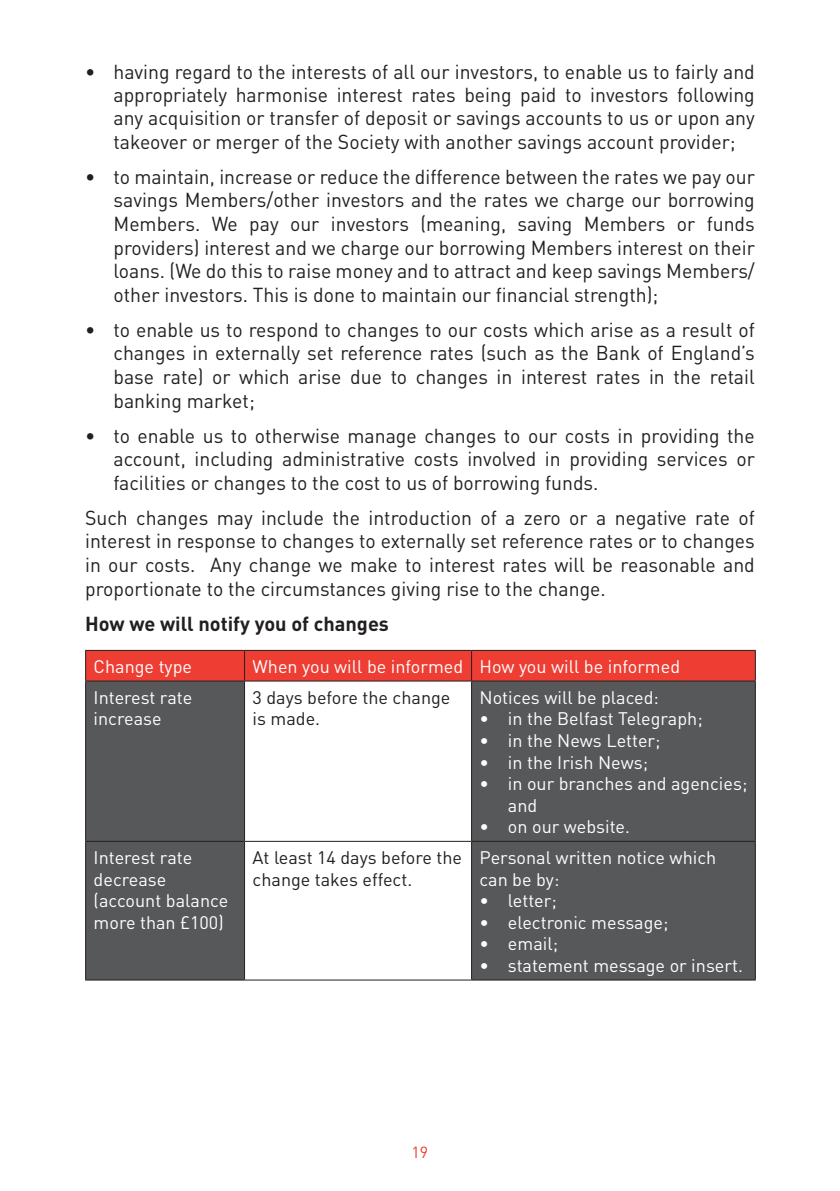
<style>
.page{position:relative;width:840px;height:1191px;background:#fff}
.page>*{position:absolute;margin:0;border:0;box-sizing:border-box;transform-origin:0 0}
.t1{font:20px/23.6px "DIN";color:#231f20;text-align:justify}
.t2{font:700 20px "DIN";color:#231f20}
.t3{font:18px/21.6px "DIN";color:#fff}
.t4{font:18px/21.6px "DIN";color:#231f20}
.t5{font:16px "DIN";color:#ee3e34}
</style>
<div class="page">
<svg style="left:86px;top:681px;width:668px;height:298px;fill:#57585a"></svg>
<div style="left:85px;top:650px;width:670px;height:30px;background:#ee3e34"></div>
<hr style="left:85px;top:680px;width:159px;height:1px;background:#231f20">
<hr style="left:85px;top:681px;width:1px;height:160px;background:#231f20">
<hr style="left:244px;top:680px;width:227px;height:1px;background:#231f20">
<hr style="left:244px;top:681px;width:1px;height:160px;background:#231f20">
<hr style="left:471px;top:680px;width:284px;height:1px;background:#231f20">
<hr style="left:471px;top:681px;width:1px;height:160px;background:#231f20">
<hr style="left:754px;top:681px;width:1px;height:160px;background:#231f20">
<hr style="left:85px;top:841px;width:159px;height:1px;background:#231f20">
<hr style="left:85px;top:842px;width:1px;height:137px;background:#231f20">
<hr style="left:244px;top:841px;width:227px;height:1px;background:#231f20">
<hr style="left:244px;top:842px;width:1px;height:137px;background:#231f20">
<hr style="left:471px;top:841px;width:284px;height:1px;background:#231f20">
<hr style="left:471px;top:842px;width:1px;height:137px;background:#231f20">
<hr style="left:754px;top:842px;width:1px;height:137px;background:#231f20">
<hr style="left:85px;top:979px;width:159px;height:1px;background:#231f20">
<hr style="left:244px;top:979px;width:227px;height:1px;background:#231f20">
<hr style="left:471px;top:979px;width:284px;height:1px;background:#231f20">
<p class="t1" style="left:113px;top:59px;width:642px;text-indent:-28px">• having regard to the interests of all our investors, to enable us to fairly and appropriately harmonise interest rates being paid to investors following any acquisition or transfer of deposit or savings accounts to us or upon any takeover or merger of the Society with another savings account provider;</p>
<p class="t1" style="left:113px;top:164px;width:642px;text-indent:-28px">• to maintain, increase or reduce the difference between the rates we pay our savings Members/other investors and the rates we charge our borrowing Members. We pay our investors (meaning, saving Members or funds providers) interest and we charge our borrowing Members interest on their loans. (We do this to raise money and to attract and keep savings Members/ other investors. This is done to maintain our financial strength);</p>
<p class="t1" style="left:113px;top:317px;width:642px;text-indent:-28px">• to enable us to respond to changes to our costs which arise as a result of changes in externally set reference rates (such as the Bank of England’s base rate) or which arise due to changes in interest rates in the retail banking market;</p>
<p class="t1" style="left:113px;top:423px;width:642px;text-indent:-28px">• to enable us to otherwise manage changes to our costs in providing the account, including administrative costs involved in providing services or facilities or changes to the cost to us of borrowing funds.</p>
<p class="t1" style="left:85px;top:505px;width:670px">Such changes may include the introduction of a zero or a negative rate of interest in response to changes to externally set reference rates or to changes in our costs. Any change we make to interest rates will be reasonable and proportionate to the circumstances giving rise to the change.</p>
<p class="t2" style="left:85px;top:610px;width:305px">How we will notify you of changes</p>
<p class="t3" style="left:94px;top:655px;width:100px">Change type</p>
<p class="t3" style="left:252px;top:655px;width:429px">When you will be informed How you will be informed</p>
<p class="t3" style="left:94px;top:686px;width:100px">Interest rate increase</p>
<p class="t4" style="left:252px;top:686px;width:199px">3 days before the change is made.</p>
<p class="t3" style="left:479px;top:686px;width:181px">Notices will be placed:</p>
<p class="t3" style="left:479px;top:707px;width:224px">• in the Belfast Telegraph;</p>
<p class="t3" style="left:479px;top:729px;width:182px">• in the News Letter;</p>
<p class="t3" style="left:479px;top:751px;width:170px">• in the Irish News;</p>
<p class="t3" style="left:507px;top:772px;width:241px;text-indent:-28px">• in our branches and agencies; and</p>
<p class="t3" style="left:479px;top:815px;width:152px">• on our website.</p>
<p class="t3" style="left:94px;top:846px;width:136px">Interest rate decrease (account balance more than £100)</p>
<p class="t4" style="left:252px;top:846px;width:211px">At least 14 days before the change takes effect.</p>
<p class="t3" style="left:479px;top:846px;width:238px">Personal written notice which can be by:</p>
<p class="t3" style="left:479px;top:889px;width:79px">• letter;</p>
<p class="t3" style="left:479px;top:911px;width:190px">• electronic message;</p>
<p class="t3" style="left:479px;top:932px;width:80px">• email;</p>
<p class="t3" style="left:479px;top:954px;width:265px">• statement message or insert.</p>
<p class="t5" style="left:411px;top:1142px;width:18px">19</p>
</div>
